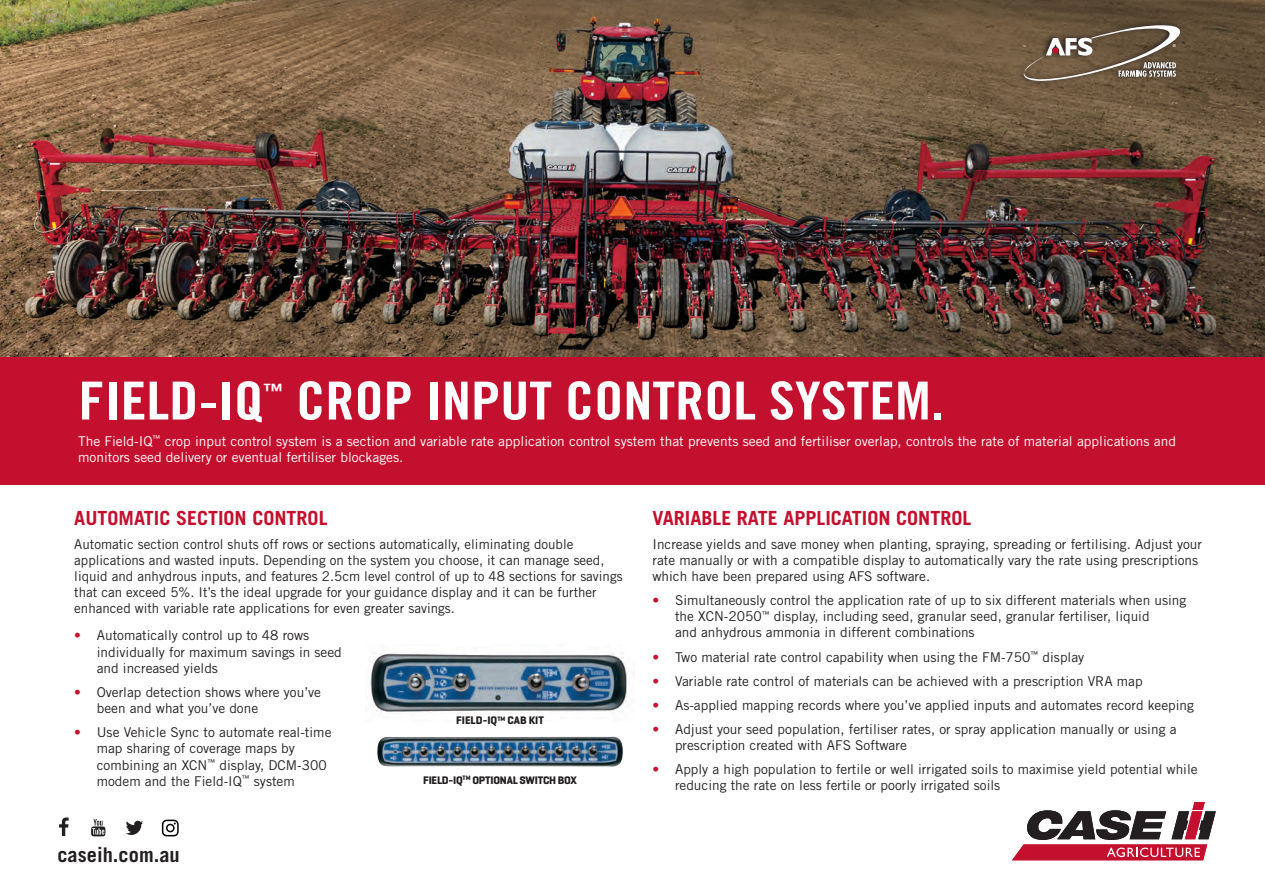
<style>
.page{position:relative;width:1265px;height:893px;background:#fff}
.page>*{position:absolute;margin:0;border:0;box-sizing:border-box;transform-origin:0 0}
.t1{font:52.5px "Trade Gothic LT Std Bd Cn 20";color:#fff;scale:1.11 1}
.t2{font:700 20.25px "Trade Gothic LT Std";color:#231f20}
.t3{font:700 19.5px "Trade Gothic LT Std";color:#c3102e}
.t4{font:18.3px "Trade Gothic LT Std Bd Cn 20";color:#fff;scale:1.11 1}
.t5{font:13.5px/16.2px "Trade Gothic LT Std";color:#231f20}
.t6{font:13.5px "Trade Gothic LT Std";color:#fff}
._02_soustitreArticle{font:700 11.1px "Geogrotesque";letter-spacing:-.02em;color:#231f20}
._02_soustitreArticle-2{font:700 11.1px "Geogrotesque";color:#231f20}
.s1{color:#c3102e}
</style>
<div class="page">
<img style="left:0;top:0;width:1265px;height:357px">
<svg style="left:1016px;top:20px;width:166px;height:66px"></svg>
<svg style="left:1020px;top:22px;width:168px;height:59px;background:#7b6a57"></svg>
<svg style="left:59px;top:817px;width:10px;height:19px"></svg>
<svg style="left:126px;top:820px;width:17px;height:15px"></svg>
<svg style="left:91px;top:819px;width:14px;height:17px"></svg>
<svg style="left:162px;top:819px;width:17px;height:17px"></svg>
<svg style="left:1012px;top:802px;width:204px;height:58px"></svg>
<div style="left:0;top:357px;width:1265px;height:127px;background:#c3102e"></div>
<img style="left:377px;top:736px;width:246px;height:31px">
<img style="left:365px;top:653px;width:269px;height:61px">
<p class="t1" style="left:79px;top:369px;width:168px">FIELD-IQ</p>
<p class="t4" style="left:263px;top:379px;width:20px">™</p>
<p class="t1" style="left:296px;top:369px;width:585px">CROP INPUT CONTROL SYSTEM.</p>
<p class="t6" style="left:78px;top:432px;width:1099px">The Field-IQ<sup>™</sup> crop input control system is a section and variable rate application control system that prevents seed and fertiliser overlap, controls the rate of material applications and</p>
<p class="t6" style="left:78px;top:449px;width:327px">monitors seed delivery or eventual fertiliser blockages.</p>
<p class="t3" style="left:74px;top:505px;width:255px">AUTOMATIC SECTION CONTROL</p>
<p class="t5" style="left:74px;top:535px;width:500px">Automatic section control shuts off rows or sections automatically, eliminating double</p>
<p class="t5" style="left:74px;top:552px;width:550px">applications and wasted inputs. Depending on the system you choose, it can manage seed, liquid and anhydrous inputs, and features 2.5cm level control of up to 48 sections for savings that can exceed 5%. It’s the ideal upgrade for your guidance display and it can be further enhanced with variable rate applications for even greater savings.</p>
<p class="t5" style="left:74px;top:627px;width:236px"><span class="s1">•</span> Automatically control up to 48 rows</p>
<p class="t5" style="left:97px;top:643px;width:247px">individually for maximum savings in seed</p>
<p class="t5" style="left:97px;top:660px;width:123px">and increased yields</p>
<p class="t5" style="left:74px;top:684px;width:248px"><span class="s1">•</span> Overlap detection shows where you’ve</p>
<p class="t5" style="left:97px;top:700px;width:163px">been and what you’ve done</p>
<p class="t5" style="left:74px;top:724px;width:259px"><span class="s1">•</span> Use Vehicle Sync to automate real-time</p>
<p class="t5" style="left:97px;top:740px;width:200px">map sharing of coverage maps by</p>
<p class="t5" style="left:97px;top:756px;width:231px">combining an XCN<sup>™</sup> display, DCM-300</p>
<p class="t5" style="left:97px;top:772px;width:199px">modem and the Field‑IQ<sup>™</sup> system</p>
<p class="_02_soustitreArticle-2" style="left:456px;top:713px;width:89px">FIELD-IQ<sup>TM</sup> CAB KIT</p>
<p class="_02_soustitreArticle" style="left:423px;top:773px;width:155px">FIELD-IQ<sup>TM</sup> OPTIONAL SWITCH BOX</p>
<p class="t2" style="left:57px;top:842px;width:124px">caseih.com.au</p>
<p class="t3" style="left:652px;top:505px;width:320px">VARIABLE RATE APPLICATION CONTROL</p>
<p class="t5" style="left:652px;top:535px;width:551px">Increase yields and save money when planting, spraying, spreading or fertilising. Adjust your rate manually or with a compatible display to automatically vary the rate using prescriptions which have been prepared using AFS software.</p>
<p class="t5" style="left:675px;top:592px;width:513px;text-indent:-22px"><span class="s1">•</span> Simultaneously control the application rate of up to six different materials when using the XCN-2050<sup>™</sup> display, including seed, granular seed, granular fertiliser, liquid</p>
<p class="t5" style="left:675px;top:624px;width:301px">and anhydrous ammonia in different combinations</p>
<p class="t5" style="left:652px;top:648px;width:433px"><span class="s1">•</span> Two material rate control capability when using the FM-750<sup>™</sup> display</p>
<p class="t5" style="left:652px;top:672px;width:492px"><span class="s1">•</span> Variable rate control of materials can be achieved with a prescription VRA map</p>
<p class="t5" style="left:652px;top:696px;width:543px"><span class="s1">•</span> As-applied mapping records where you’ve applied inputs and automates record keeping</p>
<p class="t5" style="left:675px;top:720px;width:503px;text-indent:-22px"><span class="s1">•</span> Adjust your seed population, fertiliser rates, or spray application manually or using a prescription created with AFS Software</p>
<p class="t5" style="left:675px;top:760px;width:524px;text-indent:-22px"><span class="s1">•</span> Apply a high population to fertile or well irrigated soils to maximise yield potential while reducing the rate on less fertile or poorly irrigated soils</p>
</div>
